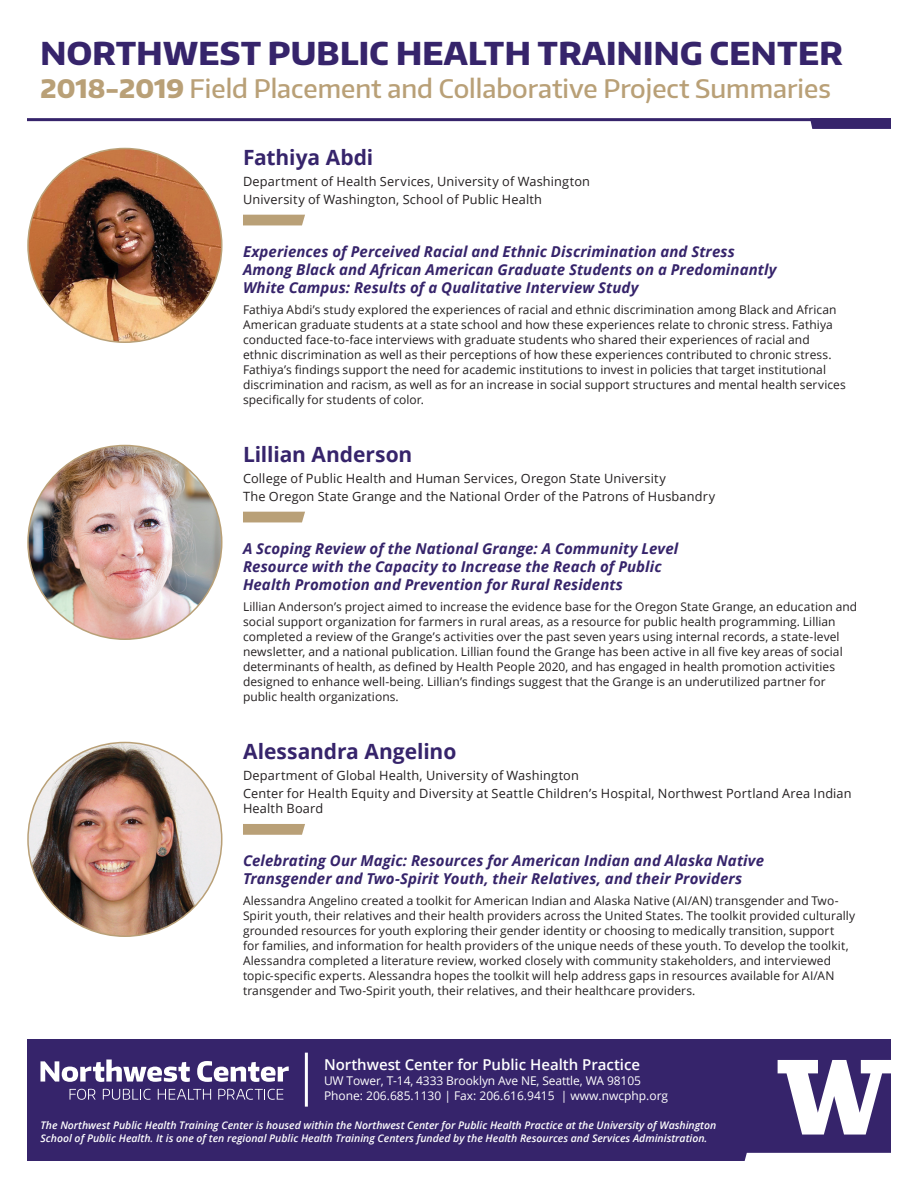
<style>
.page{position:relative;width:918px;height:1188px;background:#fff}
.page>*{position:absolute;margin:0;border:0;box-sizing:border-box;transform-origin:0 0}
.t1{font:800 31.5px "Encode Sans Normal";letter-spacing:.01em;color:#36246b}
.t2{font:500 25.5px "Encode Sans Normal";color:#b9a077}
.Student_Name{font:700 21px "Open Sans";letter-spacing:-.005em;color:#36246b}
.Project_Title{font:italic 700 15px/18px "Open Sans";letter-spacing:.005em;color:#36246b}
.t3{font:600 15px "Open Sans";color:#fff}
.Student_Title{font:12.75px/15.3px "Open Sans";letter-spacing:.015em;color:#231f20}
.Explanation{font:12px/15px "Open Sans";letter-spacing:.005em;color:#231f20}
.t4{font:12px/15px "Open Sans";letter-spacing:-.01em;color:#fff}
.t5{font:italic 600 10.5px/12.6px "Open Sans";color:#fff}
.s1{font-weight:800}
</style>
<div class="page">
<img style="left:28px;top:148px;width:194px;height:194px;border-radius:97px">
<img style="left:28px;top:446px;width:194px;height:193px;border-radius:97px">
<img style="left:28px;top:742px;width:194px;height:194px;border-radius:97px">
<svg style="left:243px;top:215px;width:62px;height:10px"></svg>
<svg style="left:243px;top:512px;width:62px;height:10px"></svg>
<svg style="left:243px;top:824px;width:62px;height:11px"></svg>
<div style="left:27px;top:1040px;width:864px;height:121px;background:#36246b"></div>
<svg style="left:778px;top:1060px;width:113px;height:75px"></svg>
<svg style="left:40px;top:1060px;width:150px;height:22px"></svg>
<svg style="left:197px;top:1061px;width:92px;height:21px"></svg>
<svg style="left:70px;top:1089px;width:26px;height:11px"></svg>
<svg style="left:103px;top:1089px;width:47px;height:11px"></svg>
<svg style="left:158px;top:1089px;width:53px;height:11px"></svg>
<svg style="left:218px;top:1089px;width:65px;height:11px"></svg>
<hr style="left:305px;top:1053px;width:3px;height:54px;background:#fff">
<hr style="left:27px;top:118px;width:864px;height:3px;background:#36246b">
<svg style="left:810px;top:121px;width:81px;height:8px"></svg>
<svg style="left:744px;top:1153px;width:147px;height:8px"></svg>
<h1 class="t1" style="left:40px;top:33px;width:804px">NORTHWEST PUBLIC HEALTH TRAINING CENTER</h1>
<h2 class="t2" style="left:40px;top:72px;width:792px"><span class="s1">2018-2019</span> Field Placement and Collaborative Project Summaries</h2>
<p class="Student_Name" style="left:243px;top:142px;width:132px">Fathiya Abdi</p>
<p class="Student_Title" style="left:243px;top:173px;width:349px">Department of Health Services, University of Washington</p>
<p class="Student_Title" style="left:243px;top:191px;width:301px">University of Washington, School of Public Health</p>
<p class="Project_Title" style="left:243px;top:242px;width:535px">Experiences of Perceived Racial and Ethnic Discrimination and Stress<br>Among Black and African American Graduate Students on a Predominantly<br>White Campus: Results of a Qualitative Interview Study</p>
<p class="Explanation" style="left:243px;top:302px;width:604px">Fathiya Abdi’s study explored the experiences of racial and ethnic discrimination among Black and African American graduate students at a state school and how these experiences relate to chronic stress. Fathiya conducted face-to-face interviews with graduate students who shared their experiences of racial and ethnic discrimination as well as their perceptions of how these experiences contributed to chronic stress.<br>Fathiya’s findings support the need for academic institutions to invest in policies that target institutional discrimination and racism, as well as for an increase in social support structures and mental health services specifically for students of color.</p>
<p class="Student_Name" style="left:243px;top:439px;width:171px">Lillian Anderson</p>
<p class="Student_Title" style="left:243px;top:470px;width:424px">College of Public Health and Human Services, Oregon State University</p>
<p class="Student_Title" style="left:243px;top:488px;width:474px">The Oregon State Grange and the National Order of the Patrons of Husbandry</p>
<p class="Project_Title" style="left:243px;top:539px;width:437px">A Scoping Review of the National Grange: A Community Level<br>Resource with the Capacity to Increase the Reach of Public<br>Health Promotion and Prevention for Rural Residents</p>
<p class="Explanation" style="left:243px;top:599px;width:616px">Lillian Anderson’s project aimed to increase the evidence base for the Oregon State Grange, an education and social support organization for farmers in rural areas, as a resource for public health programming. Lillian completed a review of the Grange’s activities over the past seven years using internal records, a state-level newsletter, and a national publication. Lillian found the Grange has been active in all five key areas of social determinants of health, as defined by Health People 2020, and has engaged in health promotion activities designed to enhance well-being. Lillian’s findings suggest that the Grange is an underutilized partner for public health organizations.</p>
<p class="Student_Name" style="left:243px;top:736px;width:215px">Alessandra Angelino</p>
<p class="Student_Title" style="left:243px;top:767px;width:338px">Department of Global Health, University of Washington</p>
<p class="Student_Title" style="left:243px;top:785px;width:610px">Center for Health Equity and Diversity at Seattle Children’s Hospital, Northwest Portland Area Indian<br>Health Board</p>
<p class="Project_Title" style="left:243px;top:852px;width:523px">Celebrating Our Magic: Resources for American Indian and Alaska Native<br>Transgender and Two-Spirit Youth, their Relatives, and their Providers</p>
<p class="Explanation" style="left:243px;top:893px;width:614px">Alessandra Angelino created a toolkit for American Indian and Alaska Native (AI/AN) transgender and Two-Spirit youth, their relatives and their health providers across the United States. The toolkit provided culturally grounded resources for youth exploring their gender identity or choosing to medically transition, support<br>for families, and information for health providers of the unique needs of these youth. To develop the toolkit, Alessandra completed a literature review, worked closely with community stakeholders, and interviewed topic-specific experts. Alessandra hopes the toolkit will help address gaps in resources available for AI/AN transgender and Two-Spirit youth, their relatives, and their healthcare providers.</p>
<p class="t3" style="left:324px;top:1055px;width:318px">Northwest Center for Public Health Practice</p>
<p class="t4" style="left:324px;top:1073px;width:346px">UW Tower, T-14, 4333 Brooklyn Ave NE, Seattle, WA 98105<br>Phone: 206.685.1130 | Fax: 206.616.9415 | www.nwcphp.org</p>
<p class="t5" style="left:40px;top:1119px;width:677px">The Northwest Public Health Training Center is housed within the Northwest Center for Public Health Practice at the University of Washington<br>School of Public Health. It is one of ten regional Public Health Training Centers funded by the Health Resources and Services Administration.</p>
</div>
